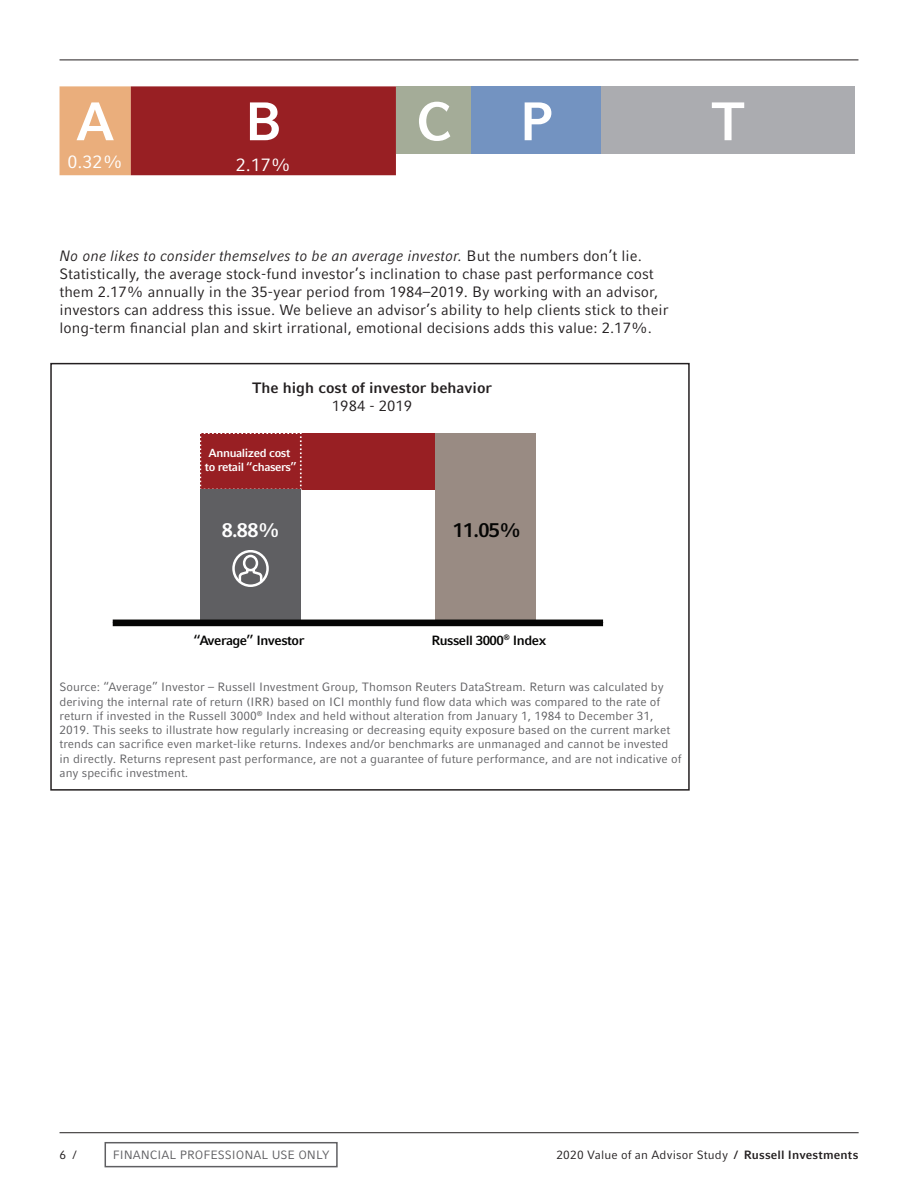
<style>
.page{position:relative;width:918px;height:1188px;background:#fff}
.page>*{position:absolute;margin:0;border:0;box-sizing:border-box;transform-origin:0 0}
.t1{font:700 54px "Compatil Fact LT Pro";color:#fff}
.t2{font:700 19.95px "Compatil Fact LT Pro";color:#050504}
.t3{font:700 19.95px "Compatil Fact LT Pro";color:#fff}
.t4{font:18px "Compatil Fact LT Pro";color:#fff}
.t5{font:15px/18px "Compatil Fact LT Pro";color:#231f20}
.t6{font:700 15px "Compatil Fact LT Pro";color:#231f20}
.t7{font:700 13.35px "Compatil Fact LT Pro";letter-spacing:-.035em;color:#050504}
.t8{font:12px/14.2px "Compatil Fact LT Pro";color:#5f5f62}
.t9{font:12px "Compatil Fact LT Pro";letter-spacing:.015em;color:#231f20}
.t10{font:700 11.7px/14px "Compatil Fact LT Pro";letter-spacing:-.035em;color:#fff;text-align:center}
.s1{font-style:italic}
.s2{font-weight:700}
</style>
<div class="page">
<div style="left:105px;top:1142px;width:233px;height:25px;border:2px solid #5f5f62"></div>
<svg style="left:60px;top:86px;width:336px;height:89px;background:#aa4038"></svg>
<div style="left:396px;top:86px;width:76px;height:68px;background:#a4ac98"></div>
<div style="left:472px;top:86px;width:129px;height:68px;background:#7393c1"></div>
<div style="left:601px;top:86px;width:254px;height:68px;background:#abacb0"></div>
<div style="left:200px;top:433px;width:235px;height:56px;background:#981f23"></div>
<svg style="left:200px;top:433px;width:102px;height:57px"></svg>
<div style="left:200px;top:489px;width:101px;height:134px;background:#5f5f62"></div>
<div style="left:435px;top:433px;width:101px;height:190px;background:#998b83"></div>
<div style="left:113px;top:620px;width:490px;height:6px;background:#050504"></div>
<svg style="left:237px;top:553px;width:27px;height:31px"></svg>
<div style="left:232px;top:550px;width:37px;height:37px;border:2px solid #fff;border-radius:50%"></div>
<div style="left:50px;top:363px;width:640px;height:428px;border:2px solid #231f20"></div>
<hr style="left:60px;top:1132px;width:799px;height:1px;background:#231f20">
<hr style="left:60px;top:60px;width:798px;height:1px;background:#231f20">
<h1 class="t1" style="left:76px;top:90px;width:40px">A</h1>
<h1 class="t1" style="left:245px;top:90px;width:39px">B</h1>
<h1 class="t1" style="left:416px;top:90px;width:139px">C P</h1>
<h1 class="t1" style="left:711px;top:90px;width:36px">T</h1>
<h3 class="t4" style="left:68px;top:151px;width:57px">0.32%</h3>
<h3 class="t4" style="left:236px;top:155px;width:57px">2.17%</h3>
<p class="t5" style="left:60px;top:247px;width:611px"><span class="s1">No one likes to consider themselves to be an average investor.</span> But the numbers don’t lie.<br>Statistically, the average stock-fund investor’s inclination to chase past performance cost them 2.17% annually in the 35-year period from 1984–2019. By working with an advisor, investors can address this issue. We believe an advisor’s ability to help clients stick to their long-term financial plan and skirt irrational, emotional decisions adds this value: 2.17%.</p>
<p class="t6" style="left:252px;top:379px;width:241px">The high cost of investor behavior</p>
<p class="t5" style="left:332px;top:397px;width:82px">1984 - 2019</p>
<p class="t10" style="left:205px;top:446px;width:93px">Annualized cost to retail “chasers”</p>
<h2 class="t3" style="left:222px;top:518px;width:60px">8.88%</h2>
<h2 class="t2" style="left:453px;top:518px;width:70px">11.05%</h2>
<p class="t7" style="left:194px;top:632px;width:112px">“Average” Investor</p>
<p class="t7" style="left:431px;top:632px;width:116px">Russell 3000<sup>®</sup> Index</p>
<p class="t8" style="left:60px;top:680px;width:624px">Source: “Average” Investor – Russell Investment Group, Thomson Reuters DataStream. Return was calculated by deriving the internal rate of return (IRR) based on ICI monthly fund flow data which was compared to the rate of return if invested in the Russell 3000<sup>®</sup> Index and held without alteration from January 1, 1984 to December 31, 2019. This seeks to illustrate how regularly increasing or decreasing equity exposure based on the current market trends can sacrifice even market-like returns. Indexes and/or benchmarks are unmanaged and cannot be invested in directly. Returns represent past performance, are not a guarantee of future performance, and are not indicative of any specific investment.</p>
<p class="t9" style="left:60px;top:1147px;width:19px">6 /</p>
<p class="t9" style="left:556px;top:1147px;width:304px">2020 Value of an Advisor Study <span class="s2">/ Russell Investments</span></p>
<p class="t8" style="left:113px;top:1148px;width:218px">FINANCIAL PROFESSIONAL USE ONLY</p>
</div>
